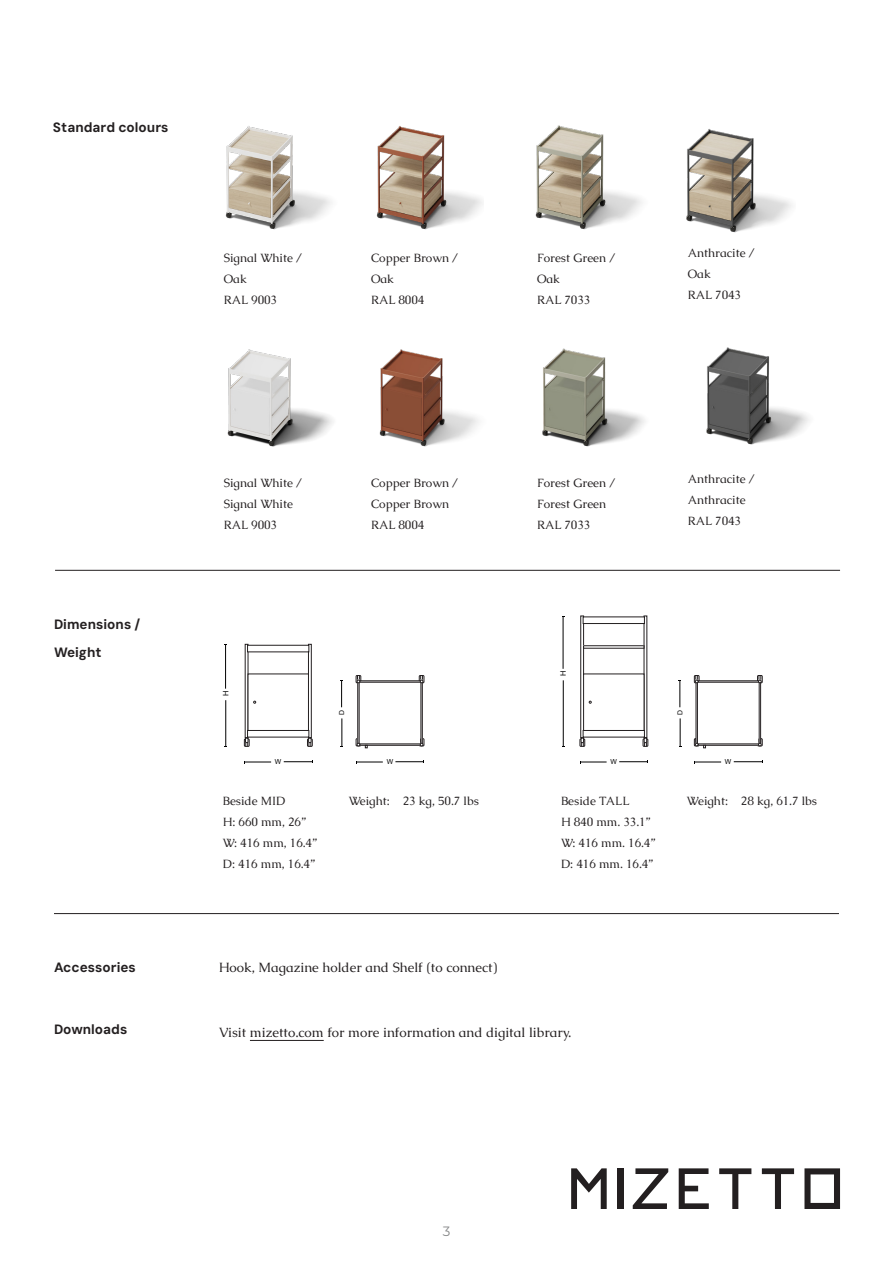
<style>
.page{position:relative;width:893px;height:1263px;background:#fff}
.page>*{position:absolute;margin:0;border:0;box-sizing:border-box;transform-origin:0 0}
.t1{font:13.5px "Caudex";color:#231f20}
.underrubrik-1{font:13.5px "DM Sans 9 pt";color:#231f20}
.t2{font:13.5px "Montserrat";color:#868788}
.Brödtext-1{font:12px/21px "Caudex";color:#231f20}
.t3{font:7.5px "Arial";color:#000001}
.t4{font:6.9px "Arial";color:#000001}
</style>
<div class="page">
<hr style="left:250px;top:1040px;width:74px;height:1px;background:#231f20">
<img style="left:535px;top:125px;width:107px;height:105px">
<img style="left:542px;top:348px;width:103px;height:99px">
<hr style="left:55px;top:570px;width:785px;height:1px;background:#231f20">
<hr style="left:54px;top:913px;width:785px;height:1px;background:#231f20">
<img style="left:686px;top:129px;width:106px;height:104px">
<img style="left:706px;top:347px;width:103px;height:98px">
<img style="left:225px;top:126px;width:258px;height:104px">
<img style="left:379px;top:349px;width:100px;height:98px">
<img style="left:227px;top:349px;width:106px;height:98px">
<svg style="left:571px;top:1168px;width:36px;height:41px"></svg>
<div style="left:617px;top:1168px;width:6px;height:41px;background:#231f20"></div>
<svg style="left:633px;top:1168px;width:35px;height:41px"></svg>
<svg style="left:679px;top:1168px;width:30px;height:41px"></svg>
<svg style="left:719px;top:1168px;width:32px;height:41px"></svg>
<svg style="left:762px;top:1168px;width:32px;height:41px"></svg>
<svg style="left:804px;top:1168px;width:36px;height:41px"></svg>
<div style="left:419px;top:675px;width:5px;height:8px;border:1px solid #231f20"></div>
<div style="left:356px;top:675px;width:5px;height:8px;border:1px solid #231f20"></div>
<div style="left:356px;top:738px;width:5px;height:8px;border:1px solid #231f20"></div>
<div style="left:419px;top:738px;width:5px;height:8px;border:1px solid #231f20"></div>
<div style="left:358px;top:681px;width:64px;height:63px;background:#fff"></div>
<div style="left:247px;top:645px;width:62px;height:7px;border:1px solid #231f20"></div>
<div style="left:248px;top:674px;width:61px;height:57px;border:1px solid #231f20"></div>
<svg style="left:244px;top:738px;width:5px;height:8px"></svg>
<svg style="left:307px;top:738px;width:5px;height:8px"></svg>
<svg style="left:357px;top:675px;width:3px;height:8px"></svg>
<svg style="left:420px;top:675px;width:3px;height:8px"></svg>
<svg style="left:419px;top:739px;width:5px;height:7px"></svg>
<svg style="left:356px;top:739px;width:11px;height:9px"></svg>
<svg style="left:340px;top:680px;width:3px;height:27px"></svg>
<svg style="left:341px;top:718px;width:2px;height:29px"></svg>
<svg style="left:284px;top:760px;width:29px;height:3px"></svg>
<svg style="left:244px;top:761px;width:27px;height:2px"></svg>
<svg style="left:395px;top:760px;width:29px;height:3px"></svg>
<svg style="left:356px;top:761px;width:27px;height:2px"></svg>
<hr style="left:225px;top:700px;width:1px;height:46px;background:#000001">
<hr style="left:225px;top:644px;width:1px;height:45px;background:#000001">
<div style="left:581px;top:616px;width:3px;height:122px;border:1px solid #231f20"></div>
<div style="left:644px;top:616px;width:3px;height:122px;border:1px solid #231f20"></div>
<div style="left:583px;top:617px;width:62px;height:7px;border:1px solid #231f20"></div>
<div style="left:583px;top:674px;width:61px;height:57px;border:1px solid #231f20"></div>
<svg style="left:580px;top:738px;width:5px;height:8px"></svg>
<svg style="left:643px;top:738px;width:5px;height:8px"></svg>
<div style="left:583px;top:645px;width:61px;height:3px;border:1px solid #231f20"></div>
<div style="left:757px;top:675px;width:5px;height:8px;border:1px solid #231f20"></div>
<div style="left:694px;top:675px;width:5px;height:8px;border:1px solid #231f20"></div>
<div style="left:694px;top:738px;width:5px;height:8px;border:1px solid #231f20"></div>
<div style="left:757px;top:738px;width:5px;height:8px;border:1px solid #231f20"></div>
<div style="left:697px;top:681px;width:63px;height:63px;background:#fff"></div>
<div style="left:696px;top:682px;width:2px;height:62px;border:1px solid #231f20"></div>
<div style="left:759px;top:682px;width:2px;height:62px;border:1px solid #231f20"></div>
<svg style="left:695px;top:675px;width:3px;height:8px"></svg>
<svg style="left:758px;top:675px;width:4px;height:8px"></svg>
<svg style="left:757px;top:739px;width:5px;height:7px"></svg>
<svg style="left:694px;top:739px;width:12px;height:9px"></svg>
<svg style="left:679px;top:680px;width:2px;height:27px"></svg>
<svg style="left:679px;top:718px;width:2px;height:29px"></svg>
<svg style="left:619px;top:760px;width:29px;height:3px"></svg>
<svg style="left:580px;top:761px;width:27px;height:2px"></svg>
<svg style="left:734px;top:760px;width:29px;height:3px"></svg>
<svg style="left:694px;top:761px;width:27px;height:2px"></svg>
<hr style="left:563px;top:680px;width:1px;height:66px;background:#000001">
<hr style="left:563px;top:616px;width:1px;height:53px;background:#000001">
<p class="underrubrik-1" style="left:53px;top:119px;width:117px">Standard colours</p>
<p class="Brödtext-1" style="left:224px;top:247px;width:80px">Signal White /<br>Oak</p>
<p class="Brödtext-1" style="left:224px;top:289px;width:55px">RAL 9003</p>
<p class="Brödtext-1" style="left:371px;top:247px;width:89px">Copper Brown /<br>Oak</p>
<p class="Brödtext-1" style="left:371px;top:289px;width:55px">RAL 8004</p>
<p class="Brödtext-1" style="left:537px;top:247px;width:80px">Forest Green /<br>Oak</p>
<p class="Brödtext-1" style="left:537px;top:289px;width:55px">RAL 7033</p>
<p class="Brödtext-1" style="left:688px;top:243px;width:69px">Anthracite /<br>Oak</p>
<p class="Brödtext-1" style="left:688px;top:285px;width:55px">RAL 7043</p>
<p class="underrubrik-1" style="left:54px;top:616px;width:88px">Dimensions /</p>
<p class="underrubrik-1" style="left:54px;top:644px;width:49px">Weight</p>
<p class="underrubrik-1" style="left:54px;top:959px;width:83px">Accessories</p>
<p class="underrubrik-1" style="left:54px;top:1021px;width:75px">Downloads</p>
<p class="Brödtext-1" style="left:224px;top:472px;width:80px">Signal White /<br>Signal White</p>
<p class="Brödtext-1" style="left:224px;top:514px;width:55px">RAL 9003</p>
<p class="Brödtext-1" style="left:371px;top:472px;width:89px">Copper Brown /<br>Copper Brown</p>
<p class="Brödtext-1" style="left:371px;top:514px;width:55px">RAL 8004</p>
<p class="Brödtext-1" style="left:537px;top:472px;width:80px">Forest Green /<br>Forest Green</p>
<p class="Brödtext-1" style="left:537px;top:514px;width:55px">RAL 7033</p>
<p class="Brödtext-1" style="left:688px;top:468px;width:69px">Anthracite /<br>Anthracite</p>
<p class="Brödtext-1" style="left:688px;top:510px;width:55px">RAL 7043</p>
<p class="t3" style="left:558px;top:676px;width:7px;rotate:-90deg">H</p>
<p class="t3" style="left:221px;top:696px;width:7px;rotate:-90deg">H</p>
<p class="t4" style="left:337px;top:715px;width:6px;rotate:-90deg">D</p>
<p class="t4" style="left:675px;top:715px;width:6px;rotate:-90deg">D</p>
<p class="t4" style="left:275px;top:757px;width:8px">W</p>
<p class="t4" style="left:387px;top:757px;width:8px">W</p>
<p class="t4" style="left:610px;top:757px;width:8px">W</p>
<p class="t4" style="left:725px;top:757px;width:8px">W</p>
<p class="Brödtext-1" style="left:223px;top:790px;width:64px">Beside MID</p>
<p class="Brödtext-1" style="left:223px;top:811px;width:85px">H: 660 mm, 26”</p>
<p class="Brödtext-1" style="left:223px;top:832px;width:96px">W: 416 mm, 16.4”</p>
<p class="Brödtext-1" style="left:223px;top:853px;width:94px">D: 416 mm, 16.4”</p>
<p class="Brödtext-1" style="left:349px;top:790px;width:132px">Weight: 23 kg, 50.7 lbs</p>
<p class="Brödtext-1" style="left:687px;top:790px;width:132px">Weight: 28 kg, 61.7 lbs</p>
<p class="Brödtext-1" style="left:561px;top:790px;width:70px">Beside TALL</p>
<p class="Brödtext-1" style="left:561px;top:811px;width:91px">H 840 mm. 33.1”</p>
<p class="Brödtext-1" style="left:561px;top:832px;width:96px">W: 416 mm. 16.4”</p>
<p class="Brödtext-1" style="left:561px;top:853px;width:94px">D: 416 mm. 16.4”</p>
<p class="t1" style="left:219px;top:959px;width:280px">Hook, Magazine holder and Shelf (to connect)</p>
<p class="t1" style="left:219px;top:1024px;width:354px">Visit mizetto.com for more information and digital library.</p>
<p class="t2" style="left:443px;top:1221px;width:9px">3</p>
</div>
